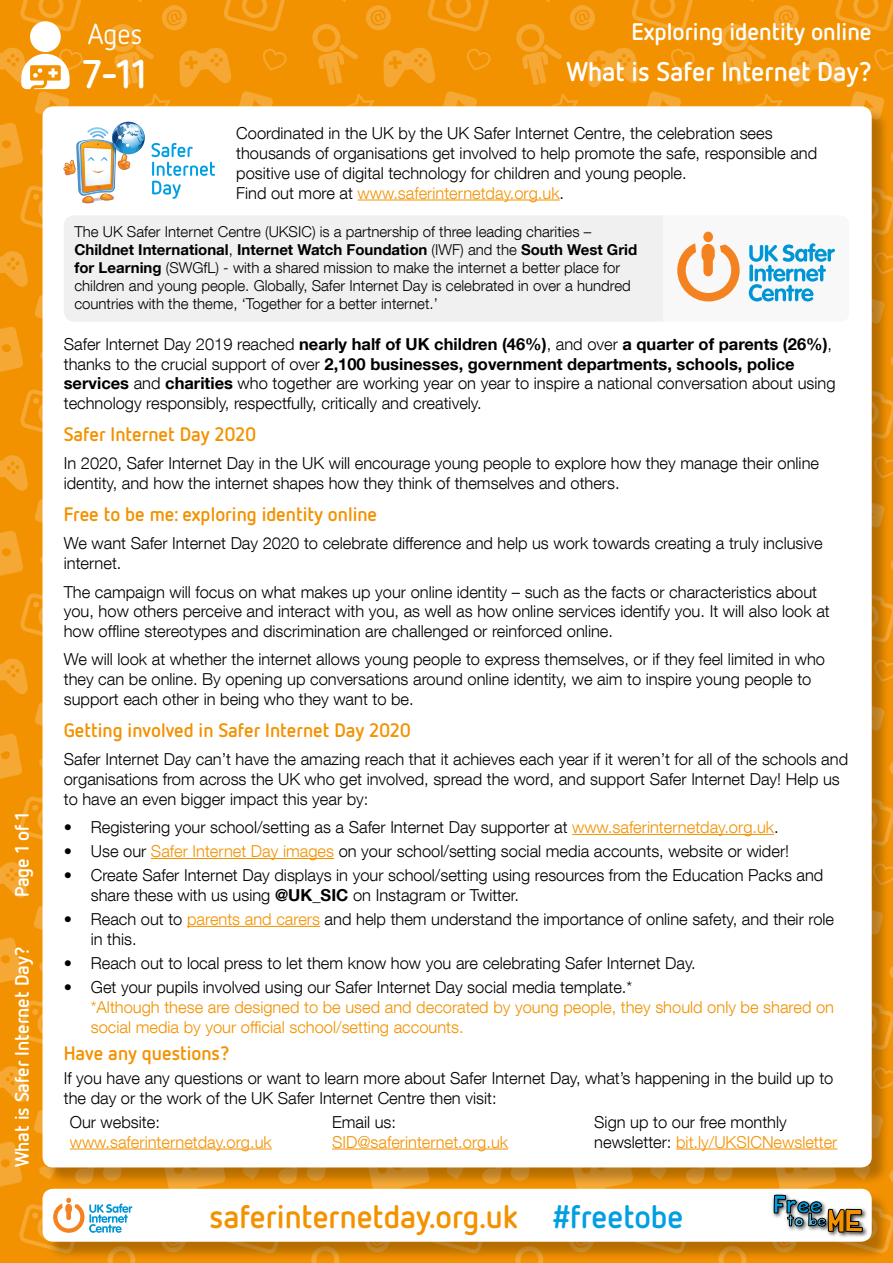
<style>
.page{position:relative;width:893px;height:1263px;background:#fff}
.page>*{position:absolute;margin:0;border:0;box-sizing:border-box;transform-origin:0 0}
.t1{font:700 39.9px "Netto OT";color:#fff}
.t2{font:700 32.4px "Netto OT";color:#f39200}
.t3{font:28.65px "Netto OT";color:#fff}
.t4{font:700 27px "Netto OT";color:#fff}
.t5{font:700 24px "Netto OT";color:#fff}
.t6{font:22.8px "KB Planet Earth";color:#009fe3}
.t7{font:700 19.5px "Netto OT";color:#f39200}
.t8{font:700 19.5px "Netto OT";color:#fff}
.t9{font:300 16.5px/19.8px "Helvetica Neue LT Com";color:#000}
.t10{font:300 16.5px/19.8px "Helvetica Neue LT Com";color:#f39200}
.t11{font:16.05px "KB Planet Earth";color:#59c6f2}
.t12{font:300 15px/18px "Helvetica Neue LT Com";color:#000}
.s1{color:#f39200}
.s2{font-weight:700}
.s3{color:#009fe3}
.s4{font-size:28.35px;color:#f39200}
</style>
<div class="page">
<img style="left:0;top:0;width:893px;height:1263px">
<div style="left:45px;top:109px;width:845px;height:1077px;background:#000;opacity:.25"></div>
<div style="left:43px;top:106px;width:829px;height:1061px;background:#fff;border-radius:11px"></div>
<div style="left:30px;top:21px;width:31px;height:31px;background:#fff;border-radius:50%"></div>
<svg style="left:21px;top:54px;width:49px;height:35px"></svg>
<div style="left:45px;top:1191px;width:845px;height:69px;background:#000;opacity:.25"></div>
<div style="left:43px;top:1189px;width:829px;height:53px;background:#fff;border-radius:11px"></div>
<div style="left:771px;top:1192px;width:97px;height:46px;background:#000;opacity:.75"></div>
<svg style="left:773px;top:1192px;width:90px;height:46px"></svg>
<svg style="left:53px;top:1198px;width:79px;height:35px"></svg>
<hr style="left:358px;top:200px;width:202px;height:1px;background:#f39200">
<hr style="left:572px;top:834px;width:202px;height:1px;background:#f39200">
<hr style="left:151px;top:858px;width:183px;height:1px;background:#f39200">
<hr style="left:187px;top:926px;width:133px;height:1px;background:#f39200">
<hr style="left:70px;top:1148px;width:202px;height:1px;background:#f39200">
<hr style="left:332px;top:1148px;width:176px;height:1px;background:#f39200">
<hr style="left:676px;top:1148px;width:161px;height:1px;background:#f39200">
<div style="left:64px;top:216px;width:599px;height:106px;background:#f0f0f0"></div>
<svg style="left:152px;top:143px;width:63px;height:56px"></svg>
<img style="left:64px;top:122px;width:81px;height:82px">
<svg style="left:677px;top:231px;width:159px;height:71px"></svg>
<p class="t8" style="left:10px;top:897px;width:87px;rotate:-90deg">Page 1 of 1</p>
<p class="t8" style="left:10px;top:1167px;width:222px;rotate:-90deg">What is Safer Internet Day?</p>
<h3 class="t3" style="left:88px;top:16px;width:56px">Ages</h3>
<h1 class="t1" style="left:83px;top:49px;width:66px">7-11</h1>
<h3 class="t5" style="left:631px;top:16px;width:242px">Exploring identity online</h3>
<h3 class="t4" style="left:566px;top:54px;width:307px">What is Safer Internet Day?</h3>
<p class="t9" style="left:236px;top:123px;width:582px">Coordinated in the UK by the UK Safer Internet Centre, the celebration sees thousands of organisations get involved to help promote the safe, responsible and positive use of digital technology for children and young people.<br>Find out more at <span class="s1">www.saferinternetday.org.uk</span>.</p>
<p class="t12" style="left:74px;top:222px;width:564px">The UK Safer Internet Centre (UKSIC) is a partnership of three leading charities – <span class="s2">Childnet International</span>, <span class="s2">Internet Watch Foundation</span> (IWF) and the <span class="s2">South West Grid for Learning</span> (SWGfL) - with a shared mission to make the internet a better place for children and young people. Globally, Safer Internet Day is celebrated in over a hundred countries with the theme, ‘Together for a better internet.’</p>
<p class="t9" style="left:64px;top:334px;width:773px">Safer Internet Day 2019 reached <span class="s2">nearly half of UK children (46%)</span>, and over <span class="s2">a quarter of parents (26%)</span>, thanks to the crucial support of over <span class="s2">2,100 businesses, government departments, schools, police services</span> and <span class="s2">charities</span> who together are working year on year to inspire a national conversation about using technology responsibly, respectfully, critically and creatively.</p>
<p class="t7" style="left:64px;top:422px;width:194px">Safer Internet Day 2020</p>
<p class="t9" style="left:64px;top:453px;width:757px">In 2020, Safer Internet Day in the UK will encourage young people to explore how they manage their online identity, and how the internet shapes how they think of themselves and others.</p>
<p class="t7" style="left:64px;top:502px;width:315px">Free to be me: exploring identity online</p>
<p class="t9" style="left:64px;top:533px;width:760px">We want Safer Internet Day 2020 to celebrate difference and help us work towards creating a truly inclusive internet.</p>
<p class="t9" style="left:64px;top:581px;width:767px">The campaign will focus on what makes up your online identity – such as the facts or characteristics about you, how others perceive and interact with you, as well as how online services identify you. It will also look at how offline stereotypes and discrimination are challenged or reinforced online.</p>
<p class="t9" style="left:64px;top:649px;width:763px">We will look at whether the internet allows young people to express themselves, or if they feel limited in who they can be online. By opening up conversations around online identity, we aim to inspire young people to support each other in being who they want to be.</p>
<p class="t7" style="left:64px;top:718px;width:349px">Getting involved in Safer Internet Day 2020</p>
<p class="t9" style="left:64px;top:749px;width:786px">Safer Internet Day can’t have the amazing reach that it achieves each year if it weren’t for all of the schools and organisations from across the UK who get involved, spread the word, and support Safer Internet Day! Help us to have an even bigger impact this year by:</p>
<p class="t9" style="left:64px;top:817px;width:716px">• Registering your school/setting as a Safer Internet Day supporter at <span class="s1">www.saferinternetday.org.uk</span>.</p>
<p class="t9" style="left:64px;top:841px;width:727px">• Use our <span class="s1">Safer Internet Day images</span> on your school/setting social media accounts, website or wider!</p>
<p class="t9" style="left:91px;top:865px;width:734px;text-indent:-27px">• Create Safer Internet Day displays in your school/setting using resources from the Education Packs and share these with us using <span class="s2">@UK_SIC</span> on Instagram or Twitter.</p>
<p class="t9" style="left:91px;top:909px;width:745px;text-indent:-27px">• Reach out to <span class="s1">parents and carers</span> and help them understand the importance of online safety, and their role in this.</p>
<p class="t9" style="left:64px;top:953px;width:633px">• Reach out to local press to let them know how you are celebrating Safer Internet Day.</p>
<p class="t9" style="left:64px;top:977px;width:570px">• Get your pupils involved using our Safer Internet Day social media template.*</p>
<p class="t10" style="left:91px;top:997px;width:745px">*Although these are designed to be used and decorated by young people, they should only be shared on social media by your official school/setting accounts.</p>
<p class="t7" style="left:64px;top:1041px;width:167px">Have any questions?</p>
<p class="t9" style="left:64px;top:1068px;width:771px">If you have any questions or want to learn more about Safer Internet Day, what’s happening in the build up to the day or the work of the UK Safer Internet Centre then visit:</p>
<p class="t9" style="left:70px;top:1112px;width:92px">Our website:</p>
<p class="t10" style="left:70px;top:1132px;width:204px">www.saferinternetday.org.uk</p>
<p class="t9" style="left:594px;top:1112px;width:245px">Sign up to our free monthly newsletter: <span class="s1">bit.ly/UKSICNewsletter</span></p>
<p class="t9" style="left:332px;top:1112px;width:66px">Email us:</p>
<p class="t10" style="left:332px;top:1132px;width:178px">SID@saferinternet.org.uk</p>
<h2 class="t2" style="left:209px;top:1196px;width:476px">saferinternetday.org.uk <span class="s3">#freetobe</span></h2>
<h3 class="t6" style="left:773px;top:1194px;width:50px">Free</h3>
<p class="t11" style="left:788px;top:1213px;width:76px">to be<span class="s4">ME</span></p>
</div>
